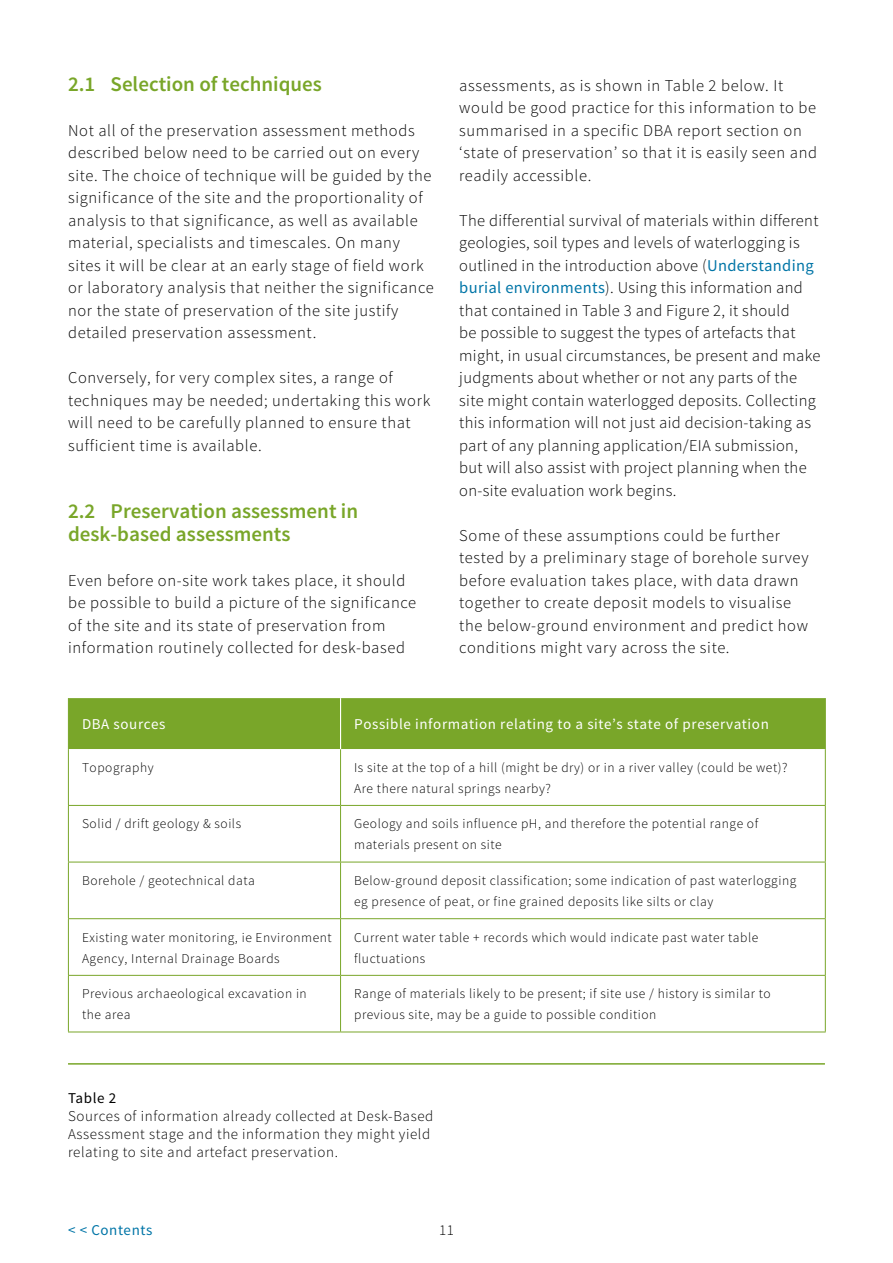
<style>
.page{position:relative;width:893px;height:1263px;background:#fff}
.page>*{position:absolute;margin:0;border:0;box-sizing:border-box;transform-origin:0 0}
.Heading_1{font:600 21px/22.5px "Source Sans Pro";color:#79a629}
.Body_text{font:300 16.5px/22.5px "Source Sans Pro";letter-spacing:.04em;color:#000}
.Body_text-2{font:300 16.5px/22.5px "Source Sans Pro";letter-spacing:.02em;color:#000}
.Page_Number{font:300 16.5px "Source Sans Pro";letter-spacing:.02em;color:#000}
.IMAGE_text{font:300 15px/18px "Source Sans Pro";letter-spacing:.04em;color:#000}
.Table_heading_WHITE{font:15px "Source Sans Pro";letter-spacing:.04em;color:#fff}
.t1{font:15px "Source Sans Pro";letter-spacing:.04em;color:#0075a7}
.IMAGE_heading{font:15px "Source Sans Pro";letter-spacing:.04em;color:#000}
.Table_text{font:300 13.5px/21px "Source Sans Pro";letter-spacing:.04em;color:#000}
.s1{font-weight:400;color:#0075a7}
</style>
<div class="page">
<div style="left:69px;top:698px;width:756px;height:51px;background:#79a629"></div>
<svg style="left:69px;top:749px;width:756px;height:282px"></svg>
<hr style="left:68px;top:749px;width:1px;height:56px;background:#79a629">
<hr style="left:340px;top:749px;width:1px;height:56px;background:#79a629">
<hr style="left:825px;top:749px;width:1px;height:56px;background:#79a629">
<hr style="left:68px;top:805px;width:273px;height:1px;background:#79a629">
<hr style="left:68px;top:806px;width:1px;height:56px;background:#79a629">
<hr style="left:341px;top:805px;width:485px;height:1px;background:#79a629">
<hr style="left:340px;top:806px;width:1px;height:56px;background:#79a629">
<hr style="left:825px;top:806px;width:1px;height:56px;background:#79a629">
<hr style="left:68px;top:862px;width:273px;height:1px;background:#79a629">
<hr style="left:68px;top:862px;width:1px;height:56px;background:#79a629">
<hr style="left:341px;top:862px;width:485px;height:1px;background:#79a629">
<hr style="left:340px;top:862px;width:1px;height:56px;background:#79a629">
<hr style="left:825px;top:862px;width:1px;height:56px;background:#79a629">
<hr style="left:68px;top:918px;width:273px;height:1px;background:#79a629">
<hr style="left:68px;top:919px;width:1px;height:56px;background:#79a629">
<hr style="left:341px;top:918px;width:485px;height:1px;background:#79a629">
<hr style="left:340px;top:919px;width:1px;height:56px;background:#79a629">
<hr style="left:825px;top:919px;width:1px;height:56px;background:#79a629">
<hr style="left:68px;top:975px;width:273px;height:1px;background:#79a629">
<hr style="left:68px;top:976px;width:1px;height:55px;background:#79a629">
<hr style="left:341px;top:975px;width:485px;height:1px;background:#79a629">
<hr style="left:340px;top:976px;width:1px;height:55px;background:#79a629">
<hr style="left:825px;top:976px;width:1px;height:55px;background:#79a629">
<hr style="left:68px;top:1031px;width:273px;height:1px;background:#79a629">
<hr style="left:341px;top:1031px;width:485px;height:1px;background:#79a629">
<hr style="left:68px;top:698px;width:1px;height:51px;background:#79a629">
<hr style="left:825px;top:698px;width:1px;height:51px;background:#79a629">
<hr style="left:340px;top:698px;width:1px;height:51px;background:#fff">
<hr style="left:68px;top:1063px;width:757px;height:1px;background:#79a629">
<p class="Heading_1" style="left:68px;top:73px;width:255px">2.1 Selection of techniques</p>
<p class="Body_text" style="left:68px;top:119px;width:367px">Not all of the preservation assessment methods described below need to be carried out on every site. The choice of technique will be guided by the significance of the site and the proportionality of analysis to that significance, as well as available material, specialists and timescales. On many sites it will be clear at an early stage of field work or laboratory analysis that neither the significance nor the state of preservation of the site justify detailed preservation assessment.</p>
<p class="Body_text" style="left:68px;top:366px;width:364px">Conversely, for very complex sites, a range of techniques may be needed; undertaking this work will need to be carefully planned to ensure that sufficient time is available.</p>
<p class="Heading_1" style="left:68px;top:500px;width:292px">2.2 Preservation assessment in desk-based assessments</p>
<p class="Body_text" style="left:68px;top:569px;width:350px">Even before on-site work takes place, it should be possible to build a picture of the significance of the site and its state of preservation from information routinely collected for desk-based</p>
<p class="Body_text" style="left:459px;top:74px;width:359px">assessments, as is shown in Table 2 below. It would be good practice for this information to be summarised in a specific DBA report section on ‘state of preservation’ so that it is easily seen and readily accessible.</p>
<p class="Body_text-2" style="left:459px;top:209px;width:361px">The differential survival of materials within different geologies, soil types and levels of waterlogging is outlined in the introduction above (<span class="s1">Understanding</span></p>
<p class="Page_Number" style="left:459px;top:278px;width:345px"><span class="s1">burial environments</span>). Using this information and</p>
<p class="Body_text-2" style="left:459px;top:299px;width:363px">that contained in Table 3 and Figure 2, it should<br>be possible to suggest the types of artefacts that might, in usual circumstances, be present and make judgments about whether or not any parts of the site might contain waterlogged deposits. Collecting this information will not just aid decision-taking as part of any planning application/EIA submission, but will also assist with project planning when the on-site evaluation work begins.</p>
<p class="Body_text" style="left:459px;top:524px;width:351px">Some of these assumptions could be further tested by a preliminary stage of borehole survey before evaluation takes place, with data drawn together to create deposit models to visualise the below-ground environment and predict how conditions might vary across the site.</p>
<p class="Table_heading_WHITE" style="left:82px;top:715px;width:85px">DBA sources</p>
<p class="Table_heading_WHITE" style="left:354px;top:715px;width:416px">Possible information relating to a site’s state of preservation</p>
<p class="Table_text" style="left:82px;top:757px;width:73px">Topography</p>
<p class="Table_text" style="left:354px;top:757px;width:435px">Is site at the top of a hill (might be dry) or in a river valley (could be wet)?<br>Are there natural springs nearby?</p>
<p class="Table_text" style="left:82px;top:813px;width:161px">Solid / drift geology &amp; soils</p>
<p class="Table_text" style="left:354px;top:813px;width:406px">Geology and soils influence pH, and therefore the potential range of materials present on site</p>
<p class="Table_text" style="left:82px;top:870px;width:174px">Borehole / geotechnical data</p>
<p class="Table_text" style="left:354px;top:870px;width:444px">Below-ground deposit classification; some indication of past waterlogging eg presence of peat, or fine grained deposits like silts or clay</p>
<p class="Table_text" style="left:82px;top:927px;width:251px">Existing water monitoring, ie Environment<br>Agency, Internal Drainage Boards</p>
<p class="Table_text" style="left:354px;top:927px;width:406px">Current water table + records which would indicate past water table fluctuations</p>
<p class="Table_text" style="left:82px;top:983px;width:226px">Previous archaeological excavation in the area</p>
<p class="Table_text" style="left:354px;top:983px;width:418px">Range of materials likely to be present; if site use / history is similar to previous site, may be a guide to possible condition</p>
<p class="IMAGE_heading" style="left:68px;top:1089px;width:50px">Table 2</p>
<p class="IMAGE_text" style="left:68px;top:1107px;width:367px">Sources of information already collected at Desk-Based<br>Assessment stage and the information they might yield relating to site and artefact preservation.</p>
<p class="t1" style="left:68px;top:1220px;width:86px">&lt; &lt; Contents</p>
<p class="IMAGE_text" style="left:439px;top:1221px;width:16px">11</p>
</div>
